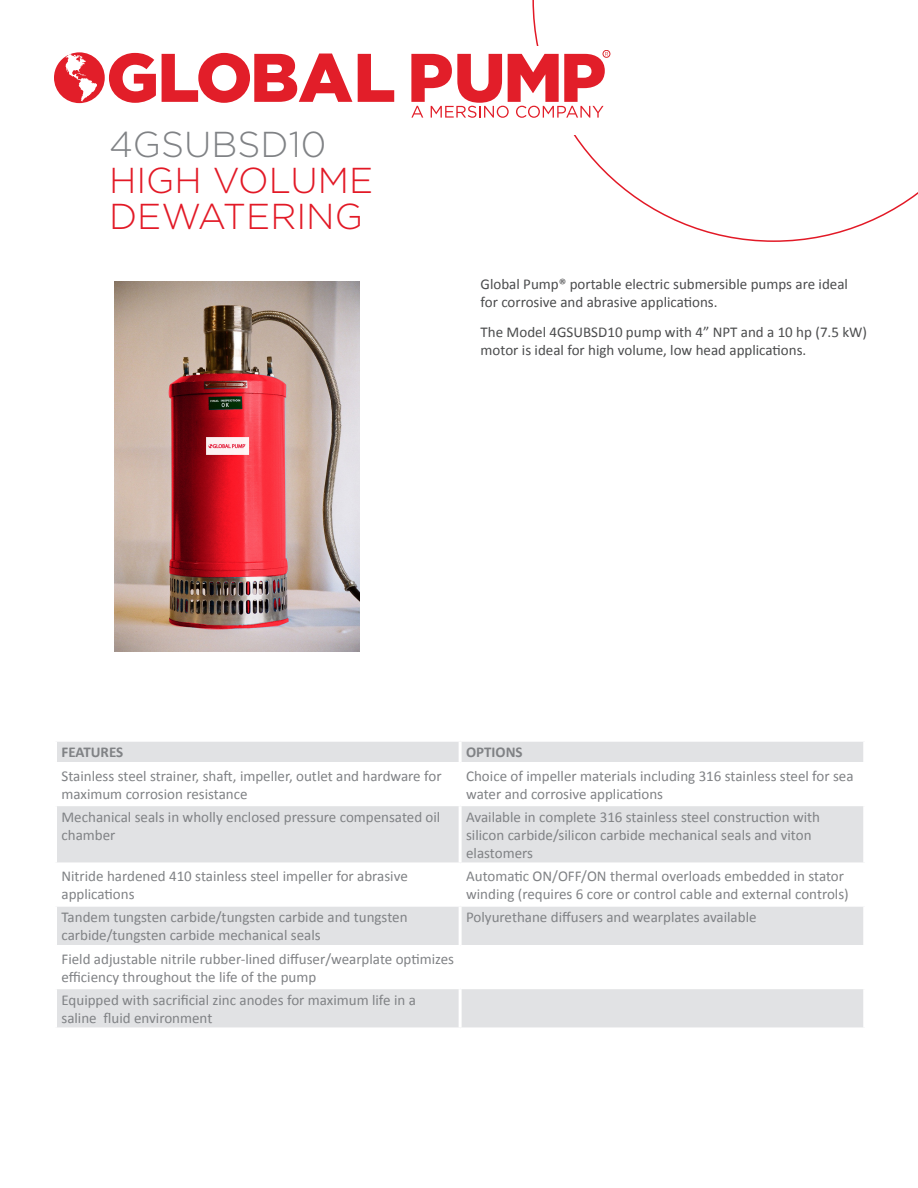
<style>
.page{position:relative;width:918px;height:1188px;background:#fff}
.page>*{position:absolute;margin:0;border:0;box-sizing:border-box;transform-origin:0 0}
.t1{font:300 36px/36px "Gotham";color:#e21926}
.t2{font:15px/18px "Calibri";color:#808285}
.t3{font:15px/18px "Calibri";color:#4b4c4d}
.t4{font:700 15px "Calibri";color:#808285}
.s1{color:#808285}
</style>
<div class="page">
<svg style="left:532px;top:0;width:386px;height:242px"></svg>
<div style="left:54px;top:46px;width:568px;height:89px;background:#fff"></div>
<svg style="left:162px;top:53px;width:190px;height:50px"></svg>
<svg style="left:358px;top:54px;width:36px;height:48px"></svg>
<svg style="left:54px;top:52px;width:102px;height:51px"></svg>
<div style="left:603px;top:50px;width:7px;height:8px;border:1px solid #dc272d;border-radius:50%"></div>
<svg style="left:411px;top:52px;width:197px;height:66px"></svg>
<img style="left:115px;top:282px;width:245px;height:370px">
<div style="left:57px;top:742px;width:806px;height:285px;background:#e1e2e4"></div>
<svg style="left:57px;top:765px;width:806px;height:221px"></svg>
<hr style="left:459px;top:742px;width:3px;height:20px;background:#fff">
<hr style="left:54px;top:762px;width:406px;height:3px;background:#fff">
<hr style="left:460px;top:762px;width:406px;height:3px;background:#fff">
<hr style="left:459px;top:765px;width:3px;height:38px;background:#fff">
<hr style="left:54px;top:803px;width:406px;height:3px;background:#fff">
<hr style="left:460px;top:803px;width:406px;height:3px;background:#fff">
<hr style="left:459px;top:806px;width:3px;height:56px;background:#fff">
<hr style="left:54px;top:862px;width:406px;height:3px;background:#fff">
<hr style="left:460px;top:862px;width:406px;height:3px;background:#fff">
<hr style="left:459px;top:865px;width:3px;height:39px;background:#fff">
<hr style="left:54px;top:904px;width:406px;height:3px;background:#fff">
<hr style="left:460px;top:904px;width:406px;height:3px;background:#fff">
<hr style="left:459px;top:907px;width:3px;height:38px;background:#fff">
<hr style="left:54px;top:945px;width:406px;height:3px;background:#fff">
<hr style="left:460px;top:945px;width:406px;height:3px;background:#fff">
<hr style="left:459px;top:948px;width:3px;height:38px;background:#fff">
<hr style="left:54px;top:986px;width:406px;height:3px;background:#fff">
<hr style="left:460px;top:986px;width:406px;height:3px;background:#fff">
<hr style="left:459px;top:989px;width:3px;height:38px;background:#fff">
<p class="t1" style="left:109px;top:125px;width:266px"><span class="s1">4GSUBSD10<br></span>HIGH VOLUME<br>DEWATERING</p>
<p class="t3" style="left:481px;top:275px;width:369px">Global Pump® portable electric submersible pumps are ideal for corrosive and abrasive applications.</p>
<p class="t3" style="left:481px;top:323px;width:388px">The Model 4GSUBSD10 pump with 4” NPT and a 10 hp (7.5 kW) motor is ideal for high volume, low head applications.</p>
<p class="t4" style="left:62px;top:743px;width:63px">FEATURES</p>
<p class="t4" style="left:466px;top:743px;width:58px">OPTIONS</p>
<p class="t2" style="left:62px;top:767px;width:382px">Stainless steel strainer, shaft, impeller, outlet and hardware for maximum corrosion resistance</p>
<p class="t2" style="left:466px;top:767px;width:389px">Choice of impeller materials including 316 stainless steel for sea water and corrosive applications</p>
<p class="t2" style="left:62px;top:808px;width:380px">Mechanical seals in wholly enclosed pressure compensated oil chamber</p>
<p class="t2" style="left:466px;top:808px;width:356px">Available in complete 316 stainless steel construction with silicon carbide/silicon carbide mechanical seals and viton elastomers</p>
<p class="t2" style="left:62px;top:867px;width:348px">Nitride hardened 410 stainless steel impeller for abrasive applications</p>
<p class="t2" style="left:466px;top:867px;width:384px">Automatic ON/OFF/ON thermal overloads embedded in stator winding (requires 6 core or control cable and external controls)</p>
<p class="t2" style="left:62px;top:909px;width:348px">Tandem tungsten carbide/tungsten carbide and tungsten carbide/tungsten carbide mechanical seals</p>
<p class="t2" style="left:466px;top:909px;width:292px">Polyurethane diffusers and wearplates available</p>
<p class="t2" style="left:62px;top:950px;width:394px">Field adjustable nitrile rubber-lined diffuser/wearplate optimizes efficiency throughout the life of the pump</p>
<p class="t2" style="left:62px;top:991px;width:356px">Equipped with sacrificial zinc anodes for maximum life in a saline fluid environment</p>
</div>
